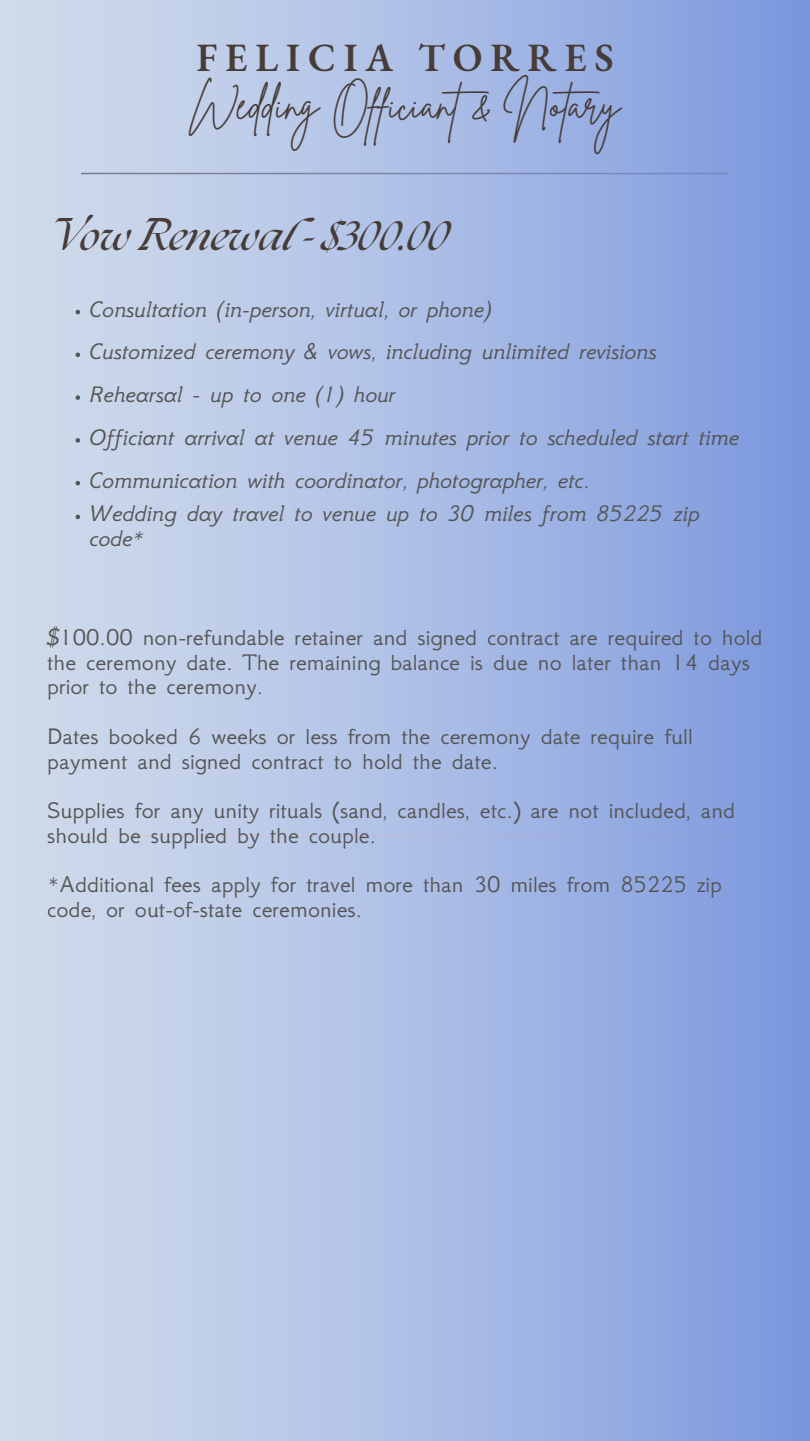
<style>
.page{position:relative;width:810px;height:1441px;background:#fff}
.page>*{position:absolute;margin:0;border:0;box-sizing:border-box;transform-origin:0 0}
.t1{font:41.9px "Brittany Signature";color:#473c38}
.t2{font:italic 700 40px "The Seasons";color:#473c38}
.t3{font:600 39.1px "EB Garamond";letter-spacing:.205em;color:#473c38}
.t4{font:25px/24.8px "GFS Neohellenic";color:#545454}
.t5{font:italic 25px/42.8px "GFS Neohellenic";color:#545454}
.s1{font-style:italic}
</style>
<div class="page">
<div style="left:0;top:0;width:810px;height:1440px;background:linear-gradient(to right,#d7e0ec,#7f9bdf)"></div>
<svg style="left:76px;top:310px;width:4px;height:4px"></svg>
<svg style="left:76px;top:352px;width:4px;height:5px"></svg>
<svg style="left:76px;top:395px;width:4px;height:5px"></svg>
<svg style="left:76px;top:438px;width:4px;height:4px"></svg>
<svg style="left:76px;top:481px;width:4px;height:4px"></svg>
<svg style="left:76px;top:514px;width:4px;height:5px"></svg>
<h3 class="t3" style="left:196px;top:32px;width:419px">FELICIA TORRES</h3>
<h1 class="t1" style="left:189px;top:77px;width:433px">Wedding Officiant&amp; Notary</h1>
<h2 class="t2" style="left:47px;top:218px;width:404px">Vow Renewal- $300.00</h2>
<p class="t5" style="left:90px;top:290px;width:651px">Consultation (in-person, virtual, or phone)<br>Customized ceremony &amp; vows, including unlimited revisions Rehearsal - up to one (1) hour<br>Officiant arrival at venue 45 minutes prior to scheduled start time Communication with coordinator, photographer, etc.</p>
<p class="t5" style="left:90px;top:504px;width:612px;line-height:24.8px">Wedding day travel to venue up to 30 miles from 85225 zip code*</p>
<p class="t4" style="left:47px;top:627px;width:717px"><span class="s1">$</span>100.00 non-refundable retainer and signed contract are required to hold the ceremony date. The remaining balance is due no later than 14 days prior to the ceremony.</p>
<p class="t4" style="left:47px;top:726px;width:647px">Dates booked 6 weeks or less from the ceremony date require full payment and signed contract to hold the date.</p>
<p class="t4" style="left:47px;top:800px;width:690px">Supplies for any unity rituals (sand, candles, etc.) are not included, and should be supplied by the couple.</p>
<p class="t4" style="left:47px;top:875px;width:676px">*Additional fees apply for travel more than 30 miles from 85225 zip code, or out-of-state ceremonies.</p>
</div>
